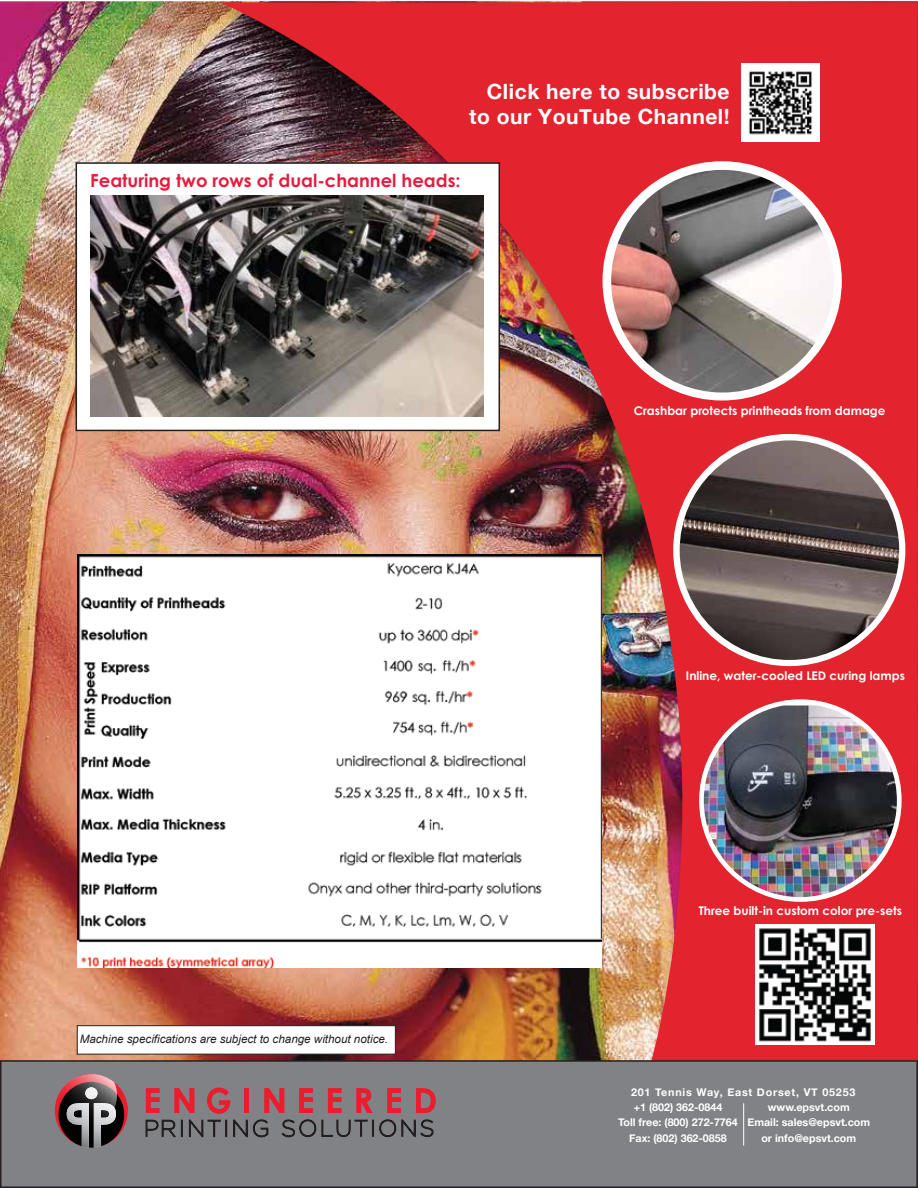
<style>
.page{position:relative;width:918px;height:1188px;background:#fff}
.page>*{position:absolute;margin:0;border:0;box-sizing:border-box;transform-origin:0 0}
.t1{font:700 21px/25.2px "Helvetica Neue";letter-spacing:.025em;color:#fff;text-align:right}
.t2{font:700 18px "Century Gothic Pro";color:#e61c3f}
.t3{font:700 12px "Century Gothic Pro";color:#fff}
.t4{font:italic 11.55px "Arial";color:#231f20}
.t5{font:700 10.8px/15.3px "Helvetica Neue";color:#fff;text-align:center}
.t6{font:700 10.8px "Helvetica Neue";letter-spacing:.075em;color:#fff}
</style>
<div class="page">
<img style="left:0;top:2px;width:207px;height:1058px">
<img style="left:220px;top:2px;width:698px;height:1058px">
<div style="left:0;top:1060px;width:918px;height:128px;background:#808285"></div>
<svg style="left:55px;top:1074px;width:73px;height:74px;background:#796164"></svg>
<svg style="left:145px;top:1088px;width:291px;height:52px;background:#8a656a"></svg>
<hr style="left:743px;top:1103px;width:1px;height:43px;background:#fff">
<img style="left:741px;top:64px;width:78px;height:78px">
<div style="left:77px;top:1025px;width:319px;height:30px;background:#fff;border:1px solid #231f20"></div>
<img style="left:755px;top:925px;width:119px;height:119px">
<div style="left:699px;top:699px;width:203px;height:203px;background:#fff;border-radius:50%"></div>
<img style="left:704px;top:705px;width:193px;height:192px">
<div style="left:603px;top:161px;width:239px;height:240px;background:#fff;border-radius:50%"></div>
<img style="left:611px;top:170px;width:223px;height:223px;border-radius:111px">
<div style="left:673px;top:434px;width:232px;height:232px;background:#fff;border-radius:50%"></div>
<img style="left:680px;top:440px;width:219px;height:220px;border-radius:110px">
<div style="left:76px;top:162px;width:424px;height:269px;background:#fff;border:2px solid #231f20"></div>
<img style="left:91px;top:195px;width:393px;height:221px">
<img style="left:77px;top:554px;width:525px;height:413px">
<h1 class="t1" style="left:469px;top:79px;width:262px">Click here to subscribe to our YouTube Channel!</h1>
<h2 class="t2" style="left:90px;top:169px;width:372px">Featuring two rows of dual-channel heads:</h2>
<p class="t3" style="left:634px;top:404px;width:253px">Crashbar protects printheads from damage</p>
<p class="t4" style="left:80px;top:1031px;width:310px">Machine specifications are subject to change without notice.</p>
<p class="t3" style="left:686px;top:668px;width:220px">Inline, water-cooled LED curing lamps</p>
<p class="t3" style="left:699px;top:903px;width:205px">Three built-in custom color pre-sets</p>
<p class="t6" style="left:631px;top:1084px;width:226px">201 Tennis Way, East Dorset, VT 05253</p>
<p class="t5" style="left:618px;top:1100px;width:121px">+1 (802) 362-0844<br>Toll free: (800) 272-7764<br>Fax: (802) 362-0858</p>
<p class="t5" style="left:747px;top:1100px;width:124px">www.epsvt.com<br>Email: sales@epsvt.com or info@epsvt.com</p>
</div>
